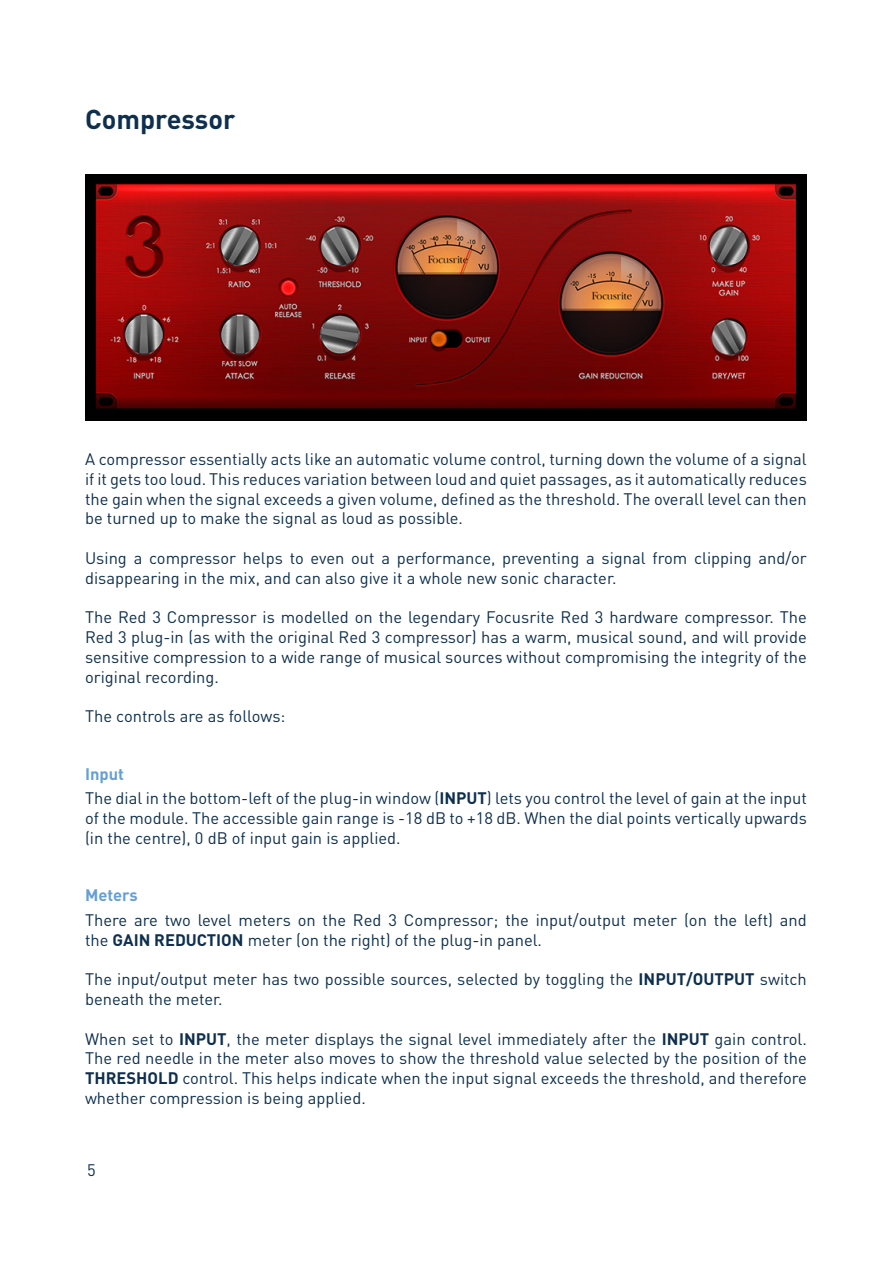
<style>
.page{position:relative;width:893px;height:1263px;background:#fff}
.page>*{position:absolute;margin:0;border:0;box-sizing:border-box;transform-origin:0 0}
.Main_Heading{font:700 27px "DIN";color:#0e2f4e}
.Body_Text{font:16.5px/19.8px "DIN";color:#0e2f4e;text-align:justify}
.Subheads{font:700 16.5px "DIN";color:#669fd5}
.s1{font-weight:700}
</style>
<div class="page">
<img style="left:85px;top:174px;width:722px;height:247px">
<p class="Main_Heading" style="left:85px;top:101px;width:152px">Compressor</p>
<p class="Body_Text" style="left:85px;top:449px;width:723px">A compressor essentially acts like an automatic volume control, turning down the volume of a signal if it gets too loud. This reduces variation between loud and quiet passages, as it automatically reduces the gain when the signal exceeds a given volume, defined as the threshold. The overall level can then be turned up to make the signal as loud as possible.</p>
<p class="Body_Text" style="left:85px;top:548px;width:723px">Using a compressor helps to even out a performance, preventing a signal from clipping and/or disappearing in the mix, and can also give it a whole new sonic character.</p>
<p class="Body_Text" style="left:85px;top:607px;width:723px">The Red 3 Compressor is modelled on the legendary Focusrite Red 3 hardware compressor. The Red 3 plug-in (as with the original Red 3 compressor) has a warm, musical sound, and will provide sensitive compression to a wide range of musical sources without compromising the integrity of the original recording.</p>
<p class="Body_Text" style="left:85px;top:706px;width:202px">The controls are as follows:</p>
<p class="Subheads" style="left:85px;top:763px;width:40px">Input</p>
<p class="Body_Text" style="left:85px;top:788px;width:723px">The dial in the bottom-left of the plug-in window (<span class="s1">INPUT</span>) lets you control the level of gain at the input of the module. The accessible gain range is -18 dB to +18 dB. When the dial points vertically upwards (in the centre), 0 dB of input gain is applied.</p>
<p class="Subheads" style="left:85px;top:885px;width:54px">Meters</p>
<p class="Body_Text" style="left:85px;top:909px;width:723px">There are two level meters on the Red 3 Compressor; the input/output meter (on the left) and the <span class="s1">GAIN REDUCTION</span> meter (on the right) of the plug-in panel.</p>
<p class="Body_Text" style="left:85px;top:969px;width:723px">The input/output meter has two possible sources, selected by toggling the <span class="s1">INPUT/OUTPUT</span> switch beneath the meter.</p>
<p class="Body_Text" style="left:85px;top:1028px;width:723px">When set to <span class="s1">INPUT</span>, the meter displays the signal level immediately after the <span class="s1">INPUT</span> gain control.<br>The red needle in the meter also moves to show the threshold value selected by the position of the <span class="s1">THRESHOLD</span> control. This helps indicate when the input signal exceeds the threshold, and therefore whether compression is being applied.</p>
<p class="Body_Text" style="left:87px;top:1160px;width:10px">5</p>
</div>
